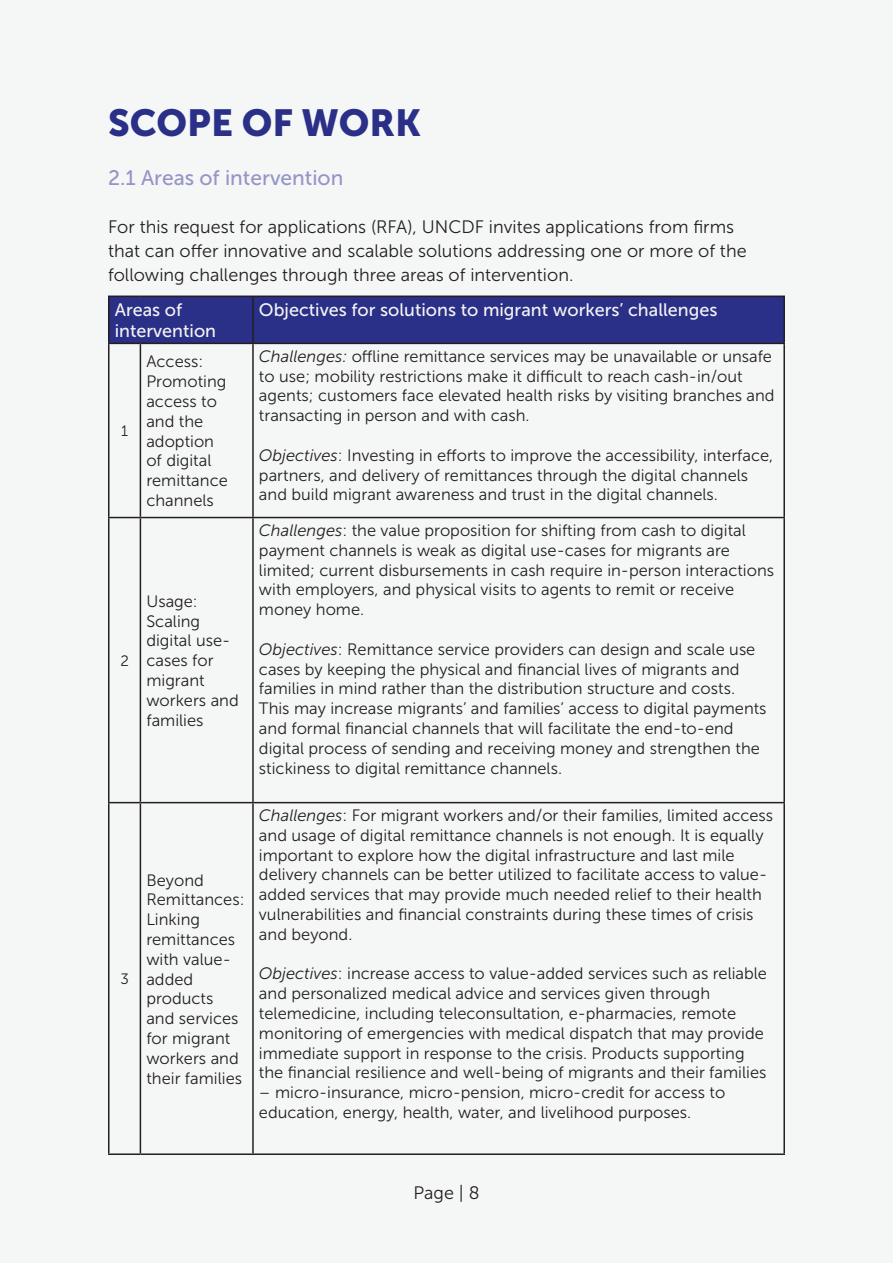
<style>
.page{position:relative;width:893px;height:1263px;background:#f5f7f6}
.page>*{position:absolute;margin:0;border:0;box-sizing:border-box;transform-origin:0 0}
.t1{font:37.5px "Museo Sans 900";color:#2a2f87}
.Sub_Header{font:21px "Museo Sans 500";color:#9695c9}
.Main_Paragraph_Style{font:18px/24px "Museo Sans 300";color:#231f20}
.t2{font:18px "Museo Sans 500";color:#f3f3f3}
.t3{font:16.5px/19.8px "Museo Sans 300";color:#231f20}
.t4{font:15px "Museo Sans 300";color:#231f20}
.s1{font-style:italic}
</style>
<div class="page">
<div style="left:110px;top:297px;width:673px;height:46px;background:#2a2f87"></div>
<hr style="left:108px;top:296px;width:32px;height:1px;background:#231f20">
<hr style="left:108px;top:297px;width:2px;height:46px;background:#231f20">
<hr style="left:140px;top:296px;width:113px;height:1px;background:#231f20">
<hr style="left:253px;top:296px;width:532px;height:1px;background:#231f20">
<hr style="left:252px;top:297px;width:2px;height:46px;background:#231f20">
<hr style="left:783px;top:297px;width:2px;height:46px;background:#231f20">
<hr style="left:108px;top:343px;width:32px;height:1px;background:#231f20">
<hr style="left:108px;top:344px;width:2px;height:173px;background:#231f20">
<hr style="left:140px;top:343px;width:113px;height:1px;background:#231f20">
<hr style="left:140px;top:344px;width:1px;height:173px;background:#231f20">
<hr style="left:253px;top:343px;width:532px;height:1px;background:#231f20">
<hr style="left:252px;top:344px;width:2px;height:173px;background:#231f20">
<hr style="left:783px;top:344px;width:2px;height:173px;background:#231f20">
<hr style="left:108px;top:517px;width:32px;height:1px;background:#231f20">
<hr style="left:108px;top:518px;width:2px;height:284px;background:#231f20">
<hr style="left:140px;top:517px;width:113px;height:1px;background:#231f20">
<hr style="left:140px;top:518px;width:1px;height:284px;background:#231f20">
<hr style="left:253px;top:517px;width:532px;height:1px;background:#231f20">
<hr style="left:252px;top:518px;width:2px;height:284px;background:#231f20">
<hr style="left:783px;top:518px;width:2px;height:284px;background:#231f20">
<hr style="left:108px;top:802px;width:32px;height:1px;background:#231f20">
<hr style="left:108px;top:803px;width:2px;height:350px;background:#231f20">
<hr style="left:140px;top:802px;width:113px;height:1px;background:#231f20">
<hr style="left:140px;top:803px;width:1px;height:350px;background:#231f20">
<hr style="left:253px;top:802px;width:532px;height:1px;background:#231f20">
<hr style="left:252px;top:803px;width:2px;height:350px;background:#231f20">
<hr style="left:783px;top:803px;width:2px;height:350px;background:#231f20">
<hr style="left:108px;top:1153px;width:32px;height:2px;background:#231f20">
<hr style="left:140px;top:1153px;width:113px;height:2px;background:#231f20">
<hr style="left:253px;top:1153px;width:532px;height:2px;background:#231f20">
<p class="t1" style="left:108px;top:102px;width:315px">SCOPE OF WORK</p>
<p class="Sub_Header" style="left:108px;top:167px;width:237px">2.1 Areas of intervention</p>
<p class="Main_Paragraph_Style" style="left:108px;top:215px;width:640px">For this request for applications (RFA), UNCDF invites applications from firms that can offer innovative and scalable solutions addressing one or more of the following challenges through three areas of intervention.</p>
<p class="t2" style="left:115px;top:300px;width:69px">Areas of</p>
<p class="t2" style="left:115px;top:321px;width:103px">intervention</p>
<p class="t2" style="left:259px;top:300px;width:460px">Objectives for solutions to migrant workers’ challenges</p>
<p class="t4" style="left:121px;top:423px;width:8px">1</p>
<p class="t4" style="left:120px;top:652px;width:10px">2</p>
<p class="t4" style="left:120px;top:971px;width:10px">3</p>
<p class="t3" style="left:146px;top:352px;width:83px">Access:<br>Promoting access to and the adoption of digital remittance channels</p>
<p class="t3" style="left:259px;top:346px;width:517px"><span class="s1">Challenges:</span> offline remittance services may be unavailable or unsafe to use; mobility restrictions make it difficult to reach cash-in/out agents; customers face elevated health risks by visiting branches and transacting in person and with cash.</p>
<p class="t3" style="left:259px;top:445px;width:516px"><span class="s1">Objectives</span>: Investing in efforts to improve the accessibility, interface, partners, and delivery of remittances through the digital channels and build migrant awareness and trust in the digital channels.</p>
<p class="t3" style="left:146px;top:591px;width:94px">Usage:<br>Scaling digital use&shy;cases for migrant workers and families</p>
<p class="t3" style="left:146px;top:870px;width:100px">Beyond<br>Remittances:<br>Linking remittances with value&shy;added products and services for migrant workers and their families</p>
<p class="t3" style="left:259px;top:520px;width:517px"><span class="s1">Challenges</span>: the value proposition for shifting from cash to digital payment channels is weak as digital use-cases for migrants are limited; current disbursements in cash require in-person interactions with employers, and physical visits to agents to remit or receive money home.</p>
<p class="t3" style="left:259px;top:639px;width:509px"><span class="s1">Objectives</span>: Remittance service providers can design and scale use cases by keeping the physical and financial lives of migrants and families in mind rather than the distribution structure and costs.<br>This may increase migrants’ and families’ access to digital payments and formal financial channels that will facilitate the end-to-end digital process of sending and receiving money and strengthen the stickiness to digital remittance channels.</p>
<p class="t3" style="left:259px;top:805px;width:516px"><span class="s1">Challenges</span>: For migrant workers and/or their families, limited access and usage of digital remittance channels is not enough. It is equally important to explore how the digital infrastructure and last mile delivery channels can be better utilized to facilitate access to value&shy;added services that may provide much needed relief to their health vulnerabilities and financial constraints during these times of crisis and beyond.</p>
<p class="t3" style="left:259px;top:964px;width:510px"><span class="s1">Objectives</span>: increase access to value-added services such as reliable and personalized medical advice and services given through telemedicine, including teleconsultation, e-pharmacies, remote monitoring of emergencies with medical dispatch that may provide immediate support in response to the crisis. Products supporting the financial resilience and well-being of migrants and their families</p>
<p class="t3" style="left:259px;top:1083px;width:468px">– micro-insurance, micro-pension, micro-credit for access to education, energy, health, water, and livelihood purposes.</p>
<p class="Main_Paragraph_Style" style="left:413px;top:1181px;width:68px">Page | 8</p>
</div>
